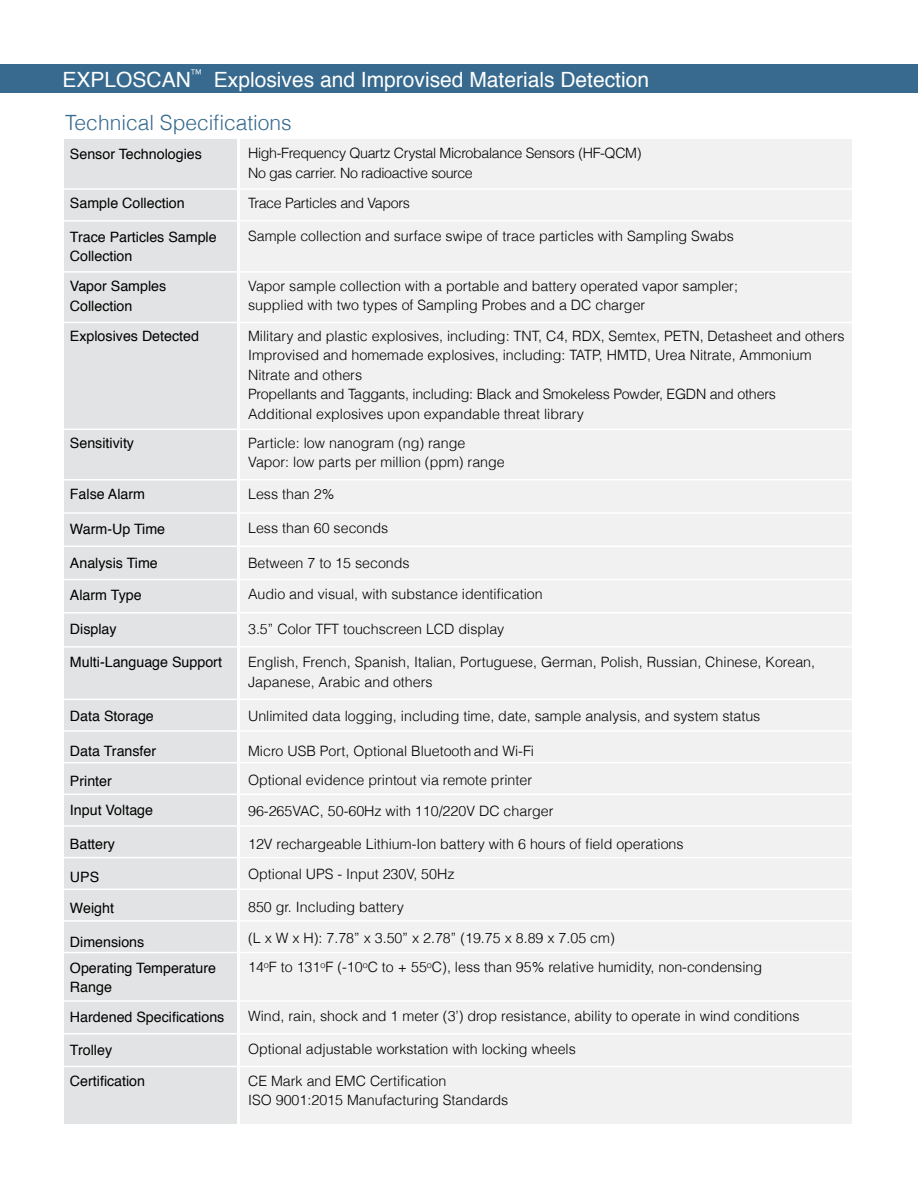
<style>
.page{position:relative;width:918px;height:1188px;background:#fff}
.page>*{position:absolute;margin:0;border:0;box-sizing:border-box;transform-origin:0 0}
.t1{font:21px "Helvetica";color:#fff}
.t2{font:300 21px "Helvetica";color:#376a8e}
.t3{font:300 14.25px/19.5px "Helvetica";color:#000}
.t4{font:14.25px/19.5px "Helvetica";color:#000}
.t5{font:300 14.25px/19.5px "Helvetica";letter-spacing:-.025em;color:#000}
.t6{font:300 12px "Helvetica";color:#fff}
.t7{font:300 9px "Helvetica";color:#000}
.s1{font-size:14.25px}
</style>
<div class="page">
<div style="left:240px;top:139px;width:611px;height:984px;background:#f1f1f2"></div>
<div style="left:64px;top:139px;width:173px;height:984px;background:#e2e3e4"></div>
<hr style="left:63px;top:188px;width:789px;height:2px;background:#fff">
<hr style="left:63px;top:220px;width:789px;height:2px;background:#fff">
<hr style="left:63px;top:271px;width:789px;height:2px;background:#fff">
<hr style="left:63px;top:322px;width:789px;height:1px;background:#fff">
<hr style="left:63px;top:429px;width:789px;height:1px;background:#fff">
<hr style="left:63px;top:479px;width:789px;height:1px;background:#fff">
<hr style="left:63px;top:512px;width:789px;height:2px;background:#fff">
<hr style="left:63px;top:612px;width:789px;height:2px;background:#fff">
<hr style="left:63px;top:546px;width:789px;height:1px;background:#fff">
<hr style="left:63px;top:579px;width:789px;height:1px;background:#fff">
<hr style="left:63px;top:646px;width:789px;height:2px;background:#fff">
<hr style="left:63px;top:699px;width:789px;height:1px;background:#fff">
<hr style="left:63px;top:730px;width:789px;height:2px;background:#fff">
<hr style="left:63px;top:762px;width:789px;height:1px;background:#fff">
<div style="left:0;top:64px;width:918px;height:29px;background:#376a8e"></div>
<hr style="left:63px;top:794px;width:789px;height:1px;background:#fff">
<hr style="left:63px;top:825px;width:789px;height:2px;background:#fff">
<hr style="left:63px;top:857px;width:789px;height:1px;background:#fff">
<hr style="left:63px;top:889px;width:789px;height:1px;background:#fff">
<hr style="left:63px;top:920px;width:789px;height:2px;background:#fff">
<hr style="left:63px;top:952px;width:789px;height:1px;background:#fff">
<hr style="left:63px;top:1000px;width:789px;height:2px;background:#fff">
<hr style="left:63px;top:1033px;width:789px;height:2px;background:#fff">
<hr style="left:63px;top:1066px;width:789px;height:1px;background:#fff">
<p class="t6" style="left:191px;top:66px;width:13px">™</p>
<h1 class="t1" style="left:63px;top:63px;width:130px">EXPLOSCAN</h1>
<h1 class="t1" style="left:214px;top:63px;width:437px">Explosives and Improvised Materials Detection</h1>
<h1 class="t2" style="left:65px;top:110px;width:228px">Technical Specifications</h1>
<p class="t5" style="left:248px;top:143px;width:395px">High-Frequency Quartz Crystal Microbalance Sensors (HF-QCM(<br>No gas carrier. No radioactive source</p>
<p class="t5" style="left:248px;top:193px;width:163px">Trace Particles and Vapors</p>
<p class="t3" style="left:248px;top:226px;width:487px">Sample collection and surface swipe of trace particles with Sampling Swabs</p>
<p class="t4" style="left:70px;top:144px;width:134px">Sensor Technologies</p>
<p class="t4" style="left:70px;top:194px;width:116px">Sample Collection</p>
<p class="t4" style="left:70px;top:228px;width:148px">Trace Particles Sample<br>Collection</p>
<p class="t4" style="left:70px;top:277px;width:98px">Vapor Samples<br>Collection</p>
<p class="t3" style="left:248px;top:276px;width:491px">Vapor sample collection with a portable and battery operated vapor sampler; supplied with two types of Sampling Probes and a DC charger</p>
<p class="t3" style="left:248px;top:326px;width:598px">Military and plastic explosives, including: TNT C, 4, RDX, Semtex, PETN, Detasheet and others Improvised and homemade explosives, including: TATP, HMTD, Urea Nitrate, Ammonium Nitrate and others<br>Propellants and Taggants, including: Black and Smokeless Powder, EGDN and others<br>Additional explosives upon expandable threat library</p>
<p class="t4" style="left:70px;top:327px;width:131px">Explosives Detected</p>
<p class="t4" style="left:70px;top:434px;width:66px">Sensitivity</p>
<p class="t4" style="left:70px;top:485px;width:77px">False Alarm</p>
<p class="t4" style="left:70px;top:519px;width:97px">Warm-Up Time</p>
<p class="t4" style="left:70px;top:554px;width:89px">Analysis Time</p>
<p class="t4" style="left:70px;top:585px;width:73px">Alarm Type</p>
<p class="t4" style="left:70px;top:620px;width:48px">Display</p>
<p class="t4" style="left:70px;top:653px;width:154px">Multi-Language Support</p>
<p class="t4" style="left:70px;top:707px;width:85px">Data Storage</p>
<p class="t4" style="left:70px;top:742px;width:88px">Data Transfer</p>
<p class="t4" style="left:70px;top:767px;width:85px;line-height:29px">Printer<br>Input Voltage</p>
<p class="t4" style="left:70px;top:835px;width:47px">Battery</p>
<p class="t4" style="left:70px;top:867px;width:31px">UPS</p>
<p class="t4" style="left:70px;top:899px;width:46px">Weight</p>
<p class="t4" style="left:70px;top:929px;width:148px;line-height:26px">Dimensions<br>Operating Temperature</p>
<p class="t4" style="left:70px;top:973px;width:156px;line-height:29.4px">Range<br>Hardened Specifications</p>
<p class="t4" style="left:70px;top:1040px;width:44px">Trolley</p>
<p class="t4" style="left:70px;top:1072px;width:77px">Certification</p>
<p class="t3" style="left:248px;top:433px;width:258px">Particle: low nanogram (ng) range<br>Vapor: low parts per million (ppm) range</p>
<p class="t3" style="left:248px;top:484px;width:88px">Less than 2%</p>
<p class="t3" style="left:248px;top:518px;width:142px">Less than 60 seconds</p>
<p class="t3" style="left:248px;top:553px;width:163px">Between to7 15 seconds</p>
<p class="t3" style="left:248px;top:584px;width:296px">Audio and visual, with substance identification</p>
<p class="t3" style="left:248px;top:619px;width:258px">3.5” Color TFT touchscreen LCD display</p>
<p class="t3" style="left:248px;top:652px;width:569px">English, French, Spanish, Italian, Portuguese, German, Polish, Russian, Chinese, Korean,<br>Japanese, Arabic and others</p>
<p class="t3" style="left:248px;top:706px;width:514px">Unlimited data logging, including time, date, sample analysis, and system status</p>
<p class="t3" style="left:248px;top:741px;width:288px">Micro USB Port, Optional Bluetooth and Wi-Fi</p>
<p class="t3" style="left:248px;top:764px;width:307px;line-height:31px">Optional evidence printout via remote printer<br>96-265VAC, 50-60Hz with 110/220V DC charger</p>
<p class="t3" style="left:248px;top:829px;width:437px;line-height:29.7px">12V rechargeable Lithium-Ion battery with 6 hours of field operations<br>Optional UPS - Input 230 ,V 50Hz</p>
<p class="t3" style="left:248px;top:892px;width:368px;line-height:31px">850 gr. Including battery<br>WxL( Hx :) 7.78” x 3.50” x 2.78” (19.75 x 8.89 x 7.05 cm(</p>
<p class="t3" style="left:442px;top:957px;width:321px">,) less than 95% relative humidity, non-condensing</p>
<p class="t3" style="left:337px;top:957px;width:27px">(-10</p>
<p class="t7" style="left:363px;top:959px;width:17px">o<span class="s1">C</span></p>
<p class="t7" style="left:427px;top:959px;width:17px">o<span class="s1">C</span></p>
<p class="t7" style="left:264px;top:959px;width:14px">o<span class="s1">F</span></p>
<p class="t7" style="left:320px;top:959px;width:14px">o<span class="s1">F</span></p>
<p class="t3" style="left:248px;top:957px;width:17px">14</p>
<p class="t3" style="left:248px;top:1006px;width:553px">Wind, rain, shock and 1 meter (3’) drop resistance, ability to operate in wind conditions</p>
<p class="t3" style="left:281px;top:957px;width:41px">to 131</p>
<p class="t3" style="left:382px;top:957px;width:47px">to+55</p>
<p class="t3" style="left:248px;top:1039px;width:329px">Optional adjustable workstation with locking wheels</p>
<p class="t3" style="left:248px;top:1071px;width:262px">CE Mark and EMC Certification<br>ISO 9001:2015 Manufacturing Standards</p>
</div>
